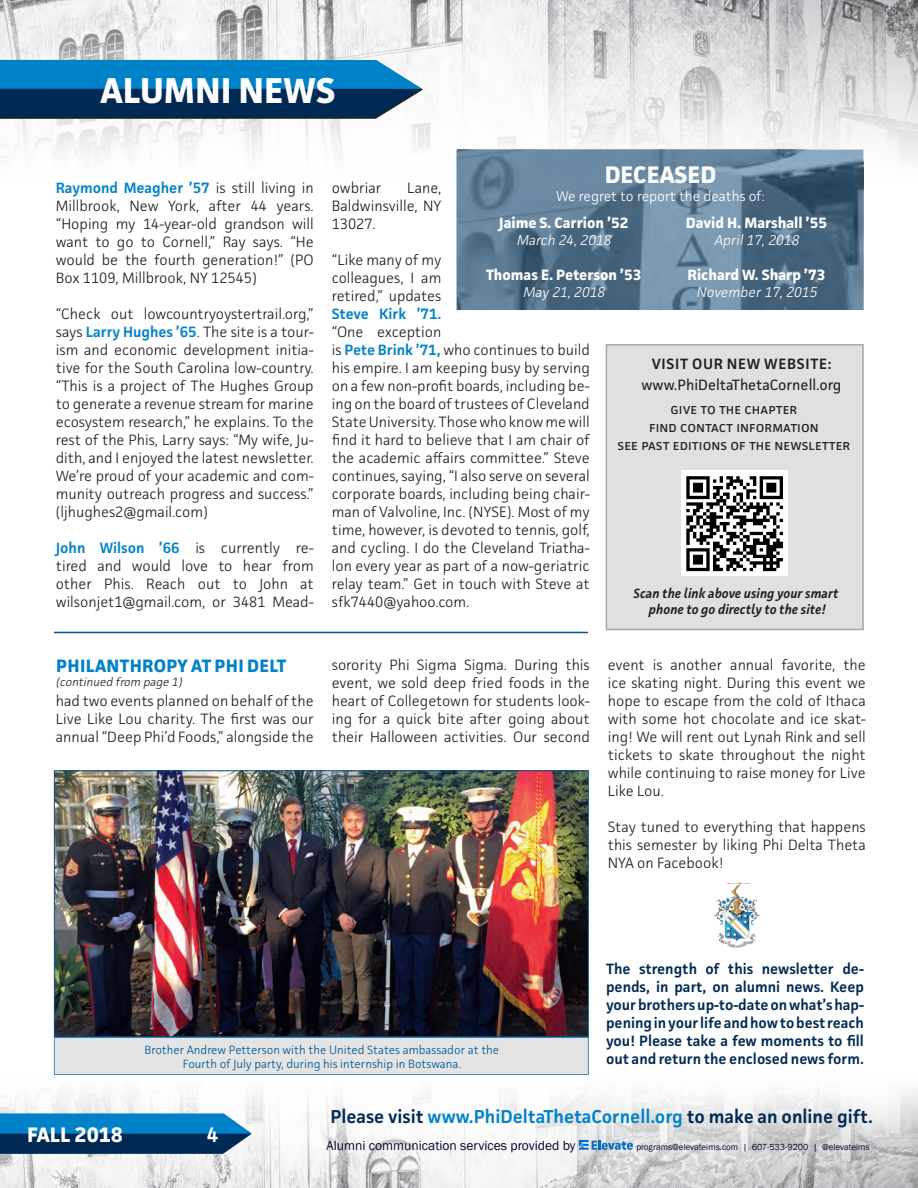
<style>
.page{position:relative;width:918px;height:1188px;background:#fff}
.page>*{position:absolute;margin:0;border:0;box-sizing:border-box;transform-origin:0 0}
.t1{font:700 36px "Facit";color:#fff}
.Headline_White{font:700 24px "Facit";color:#fff}
.t2{font:700 21px "Facit";color:#fff}
.t3{font:600 21px "Facit";color:#fff}
.t4{font:600 18.75px "Facit";color:#002a54}
.Headline_Light_Blue{font:700 18px "Facit";letter-spacing:.02em;color:#0082c8}
.Alumni{font:300 15px/18px "Facit";color:#231f20;text-align:justify}
.Paragraph{font:300 15px/18px "Facit";color:#231f20;text-align:justify}
.t5{font:600 15px/18px "Facit";color:#002a54;text-align:justify}
.Paragraph-2{font:15px "Facit";color:#231f20}
.t6{font:700 15px "Facit";color:#fff}
.t7{font:600 15px "Facit";letter-spacing:.05em;color:#231f20}
.t8{font:italic 300 14.25px "Facit";color:#fff}
.Headline_White-2{font:300 14.25px "Facit";color:#fff}
.Paragraph-3{font:italic 600 13.5px/16.2px "Facit";color:#231f20;text-align:center}
.paragraph{font:13.5px "Franklin Gothic";color:#00062d}
.t9{font:300 12px "Facit";color:#005595}
.Continued{font:italic 300 12px "Facit";color:#231f20}
.paragraph-2{font:9px "Franklin Gothic";color:#00062d}
.s1{font-weight:600;color:#0082c8}
.s2{color:#0082c8}
</style>
<div class="page">
<svg style="left:0;top:1091px;width:918px;height:97px"></svg>
<svg style="left:0;top:0;width:918px;height:159px"></svg>
<svg style="left:579px;top:1140px;width:54px;height:10px"></svg>
<div style="left:54px;top:1037px;width:535px;height:38px;background:#e4e4e4"></div>
<svg style="left:0;top:1113px;width:252px;height:41px;background:#106094"></svg>
<svg style="left:0;top:59px;width:424px;height:61px;background:#166394"></svg>
<hr style="left:54px;top:632px;width:534px;height:1px;background:#005595">
<img style="left:56px;top:772px;width:531px;height:263px">
<div style="left:54px;top:770px;width:535px;height:267px;border:1px solid #005595"></div>
<div style="left:606px;top:344px;width:258px;height:286px;background:#e0e0e0;border:2px solid #919295"></div>
<img style="left:682px;top:471px;width:106px;height:105px">
<svg style="left:456px;top:150px;width:407px;height:160px;background:#5b7992"></svg>
<img style="left:720px;top:883px;width:19px;height:25px">
<p class="t1" style="left:100px;top:68px;width:237px">ALUMNI NEWS</p>
<p class="Alumni" style="left:56px;top:178px;width:260px"><span class="s1">Raymond Meagher ’57</span> is still living in Millbrook, New York, after 44 years. “Hoping my 14-year-old grandson will want to go to Cornell,” Ray says. “He would be the fourth generation!” (PO Box 1109, Millbrook, NY 12545)</p>
<p class="Alumni" style="left:56px;top:304px;width:260px">“Check out lowcountryoystertrail.org,” says <span class="s1">Larry Hughes ’65</span>. The site is a tour&shy;ism and economic development initia&shy;tive for the South Carolina low-country. “This is a project of The Hughes Group to generate a revenue stream for marine ecosystem research,” he explains. To the rest of the Phis, Larry says: “My wife, Ju&shy;dith, and I enjoyed the latest newsletter.<br>We’re proud of your academic and com&shy;munity outreach progress and success.” (ljhughes2@gmail.com)</p>
<p class="Alumni" style="left:56px;top:538px;width:260px"><span class="s1">John Wilson ’66</span> is currently re&shy;tired and would love to hear from other Phis. Reach out to John at wilsonjet1@gmail.com, or 3481 Mead-</p>
<p class="Headline_Light_Blue" style="left:56px;top:654px;width:232px">PHILANTHROPY AT PHI DELT</p>
<p class="Continued" style="left:56px;top:674px;width:130px">(continued from page 1)</p>
<p class="Paragraph" style="left:56px;top:692px;width:260px">had two events planned on behalf of the Live Like Lou charity. The first was our annual “Deep Phi’d Foods,” alongside the</p>
<p class="Headline_White" style="left:605px;top:160px;width:113px">DECEASED</p>
<p class="Headline_White-2" style="left:556px;top:188px;width:210px">We regret to report the deaths of:</p>
<p class="Alumni" style="left:332px;top:178px;width:51px">owbriar</p>
<p class="Alumni" style="left:332px;top:178px;width:111px;text-indent:75px">Lane, Baldwinsville, NY 13027.</p>
<p class="Alumni" style="left:332px;top:250px;width:260px;text-align:left">“Like many of my<br>colleagues, I am<br>retired,” updates<br><span class="s1">Steve Kirk ’71.<br></span>“One exception<br>is <span class="s1">Pete Brink ’71,</span> who continues to build his empire. I am keeping busy by serving on a few non-profit boards, including be&shy;ing on the board of trustees of Cleveland State University. Those who know me will find it hard to believe that I am chair of the academic affairs committee.” Steve continues, saying, “I also serve on several corporate boards, including being chair&shy;man of Valvoline, Inc. (NYSE). Most of my time, however, is devoted to tennis, golf, and cycling. I do the Cleveland Triatha&shy;lon every year as part of a now-geriatric relay team.” Get in touch with Steve at sfk7440@yahoo.com.</p>
<p class="t6" style="left:499px;top:213px;width:131px">Jaime S. Carrion ’52</p>
<p class="t8" style="left:516px;top:231px;width:99px">March 24,2018</p>
<p class="t6" style="left:486px;top:265px;width:157px">Thomas E. Peterson ’53</p>
<p class="t8" style="left:523px;top:283px;width:86px">May 21,2018</p>
<p class="t6" style="left:686px;top:213px;width:143px">David H. Marshall ’55</p>
<p class="t8" style="left:714px;top:231px;width:89px">April17,2018</p>
<p class="t6" style="left:688px;top:265px;width:139px">Richard W. Sharp ’73</p>
<p class="t8" style="left:696px;top:283px;width:125px">November17,2015</p>
<p class="t7" style="left:652px;top:355px;width:182px">VISIT OUR NEW WEBSITE:</p>
<p class="Paragraph-2" style="left:642px;top:376px;width:201px">www.PhiDeltaThetaCornell.org</p>
<p class="Paragraph-2" style="left:671px;top:400px;width:128px">give to the chapter</p>
<p class="Paragraph-2" style="left:649px;top:418px;width:171px">find contact information</p>
<p class="Paragraph-2" style="left:618px;top:436px;width:234px">see past editions of the newsletter</p>
<p class="Paragraph-3" style="left:634px;top:585px;width:206px">Scan the link above using your smart phone to go directly to the site!</p>
<p class="Paragraph" style="left:332px;top:655px;width:260px">sorority Phi Sigma Sigma. During this event, we sold deep fried foods in the heart of Collegetown for students look&shy;ing for a quick bite after going about their Halloween activities. Our second</p>
<p class="Paragraph" style="left:608px;top:655px;width:260px">event is another annual favorite, the ice skating night. During this event we hope to escape from the cold of Ithaca with some hot chocolate and ice skat&shy;ing! We will rent out Lynah Rink and sell tickets to skate throughout the night while continuing to raise money for Live Like Lou.</p>
<p class="Paragraph" style="left:608px;top:817px;width:259px">Stay tuned to everything that happens this semester by liking Phi Delta Theta NYA on Facebook!</p>
<p class="t9" style="left:145px;top:1042px;width:356px">Brother Andrew Petterson with the United States ambassador at the</p>
<p class="t9" style="left:183px;top:1057px;width:280px">Fourth of July party, during his internship in Botswana.</p>
<p class="t5" style="left:606px;top:960px;width:260px">The strength of this newsletter de&shy;pends, in part, on alumni news. Keep your brothers up-to-date on what’s hap&shy;pening in your life and how to best reach you! Please take a few moments to fill out and return the enclosed news form.</p>
<p class="t2" style="left:27px;top:1121px;width:98px">FALL 2018</p>
<p class="t3" style="left:207px;top:1122px;width:13px">4</p>
<p class="t4" style="left:330px;top:1105px;width:544px">Please visit <span class="s2">www.PhiDeltaThetaCornell.org</span> to make an online gift.</p>
<p class="paragraph" style="left:326px;top:1137px;width:250px">Alumni communication services provided by</p>
<p class="paragraph-2" style="left:636px;top:1141px;width:235px">programs@elevateims.com | 607-533-9200 | @elevateims</p>
</div>
